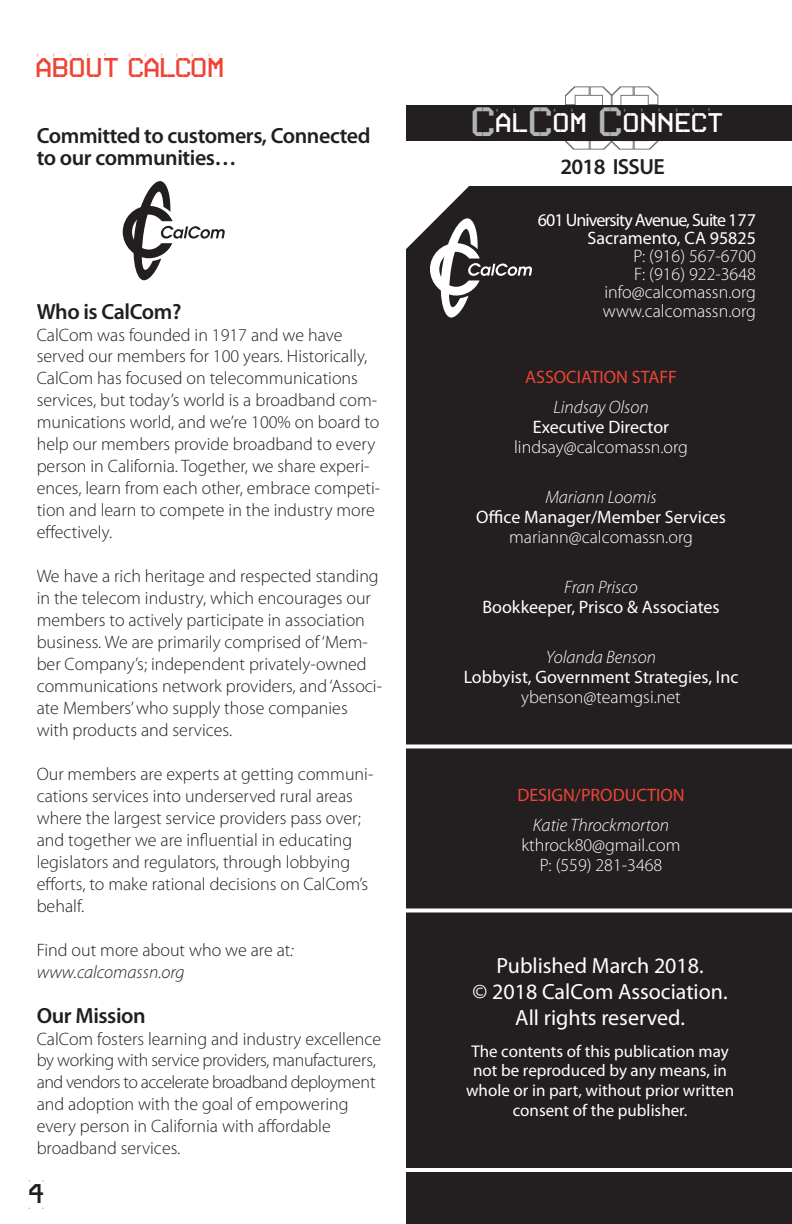
<style>
.page{position:relative;width:792px;height:1224px;background:#fff}
.page>*{position:absolute;margin:0;border:0;box-sizing:border-box;transform-origin:0 0}
.t1{font:28px "T SERIESA";letter-spacing:-.02em;color:#ef4435}
.t2{font:28px "T SERIESD";color:#231f20}
.t3{font:27.8px "T SERIESA";color:#fff}
.t4{font:600 22px/22px "Myriad Pro";letter-spacing:-.02em;color:#231f20}
.t5{font:22px/26px "Myriad Pro";color:#fff;text-align:center}
.t6{font:300 18px/22px "Myriad Pro";color:#231f20}
.t7{font:300 18px/18.4px "Myriad Pro";color:#fff;text-align:right}
.t8{font:18px "Myriad Pro";color:#fff}
.t9{font:italic 300 18px "Myriad Pro";color:#fff}
.t10{font:18px/18px "Myriad Pro";letter-spacing:-.05em;color:#fff;text-align:right}
.t11{font:18px "Myriad Pro";color:#ef4435}
.t12{font:17px/20px "Myriad Pro";color:#fff;text-align:center}
.s1{font-style:italic}
.s2{font-family:"T SERIESB";font-size:42.2px;color:#b1b4b6}
</style>
<div class="page">
<div style="left:406px;top:186px;width:386px;height:1038px;background:#231f20"></div>
<div style="left:406px;top:106px;width:386px;height:35px;background:#231f20"></div>
<svg style="left:565px;top:86px;width:93px;height:64px"></svg>
<svg style="left:406px;top:105px;width:126px;height:213px"></svg>
<hr style="left:0;top:1168px;width:792px;height:4px;background:#fff">
<svg style="left:406px;top:908px;width:386px;height:4px;fill:#fff"></svg>
<svg style="left:406px;top:744px;width:386px;height:4px;fill:#fff"></svg>
<svg style="left:123px;top:181px;width:102px;height:100px"></svg>
<h1 class="t1" style="left:37px;top:53px;width:191px">ABOUT CALCOM</h1>
<p class="t4" style="left:37px;top:124px;width:335px">Committed to customers, Connected to our communities…</p>
<p class="t4" style="left:37px;top:300px;width:146px">Who is CalCom?</p>
<p class="t6" style="left:37px;top:324px;width:345px">CalCom was founded in 1917 and we have served our members for 100 years. Historically, CalCom has focused on telecommunications services, but today’s world is a broadband com&shy;munications world, and we’re 100% on board to help our members provide broadband to every person in California. Together, we share experi&shy;ences, learn from each other, embrace competi&shy;tion and learn to compete in the industry more effectively.</p>
<p class="t6" style="left:37px;top:566px;width:347px">We have a rich heritage and respected standing in the telecom industry, which encourages our members to actively participate in association business. We are primarily comprised of ‘Mem&shy;ber Company’s; independent privately-owned communications network providers, and ‘Associ&shy;ate Members’ who supply those companies with products and services.</p>
<p class="t6" style="left:37px;top:764px;width:338px">Our members are experts at getting communi&shy;cations services into underserved rural areas where the largest service providers pass over; and together we are influential in educating legislators and regulators, through lobbying efforts, to make rational decisions on CalCom’s behalf.</p>
<p class="t6" style="left:37px;top:940px;width:259px">Find out more about who we are at<span class="s1">: www.calcomassn.org</span></p>
<p class="t4" style="left:37px;top:1004px;width:111px">Our Mission</p>
<p class="t6" style="left:37px;top:1028px;width:346px">CalCom fosters learning and industry excellence by working with service providers, manufacturers, and vendors to accelerate broadband deployment and adoption with the goal of empowering every person in California with affordable broadband services.</p>
<h1 class="t2" style="left:26px;top:1181px;width:22px">4</h1>
<h2 class="t3" style="left:473px;top:108px;width:254px"><span class="s2">C</span>AL<span class="s2">C</span>OM <span class="s2">C</span>ONNECT</h2>
<p class="t4" style="left:560px;top:156px;width:106px">2018 ISSUE</p>
<p class="t10" style="left:538px;top:211px;width:220px">601 University Avenue, Suite 177<br>Sacramento, CA 95825</p>
<p class="t7" style="left:603px;top:247px;width:155px">P: (916) 567-6700<br>F: (916) 922-3648 info@calcomassn.org www.calcomassn.org</p>
<p class="t11" style="left:525px;top:367px;width:153px">ASSOCIATION STAFF</p>
<p class="t9" style="left:553px;top:398px;width:97px">Lindsay Olson</p>
<p class="t8" style="left:533px;top:417px;width:138px">Executive Director</p>
<p class="t7" style="left:514px;top:438px;width:175px">lindsay@calcomassn.org</p>
<p class="t9" style="left:545px;top:488px;width:113px">Mariann Loomis</p>
<p class="t8" style="left:476px;top:507px;width:252px">Office Manager/Member Services</p>
<p class="t7" style="left:509px;top:528px;width:185px">mariann@calcomassn.org</p>
<p class="t9" style="left:564px;top:578px;width:75px">Fran Prisco</p>
<p class="t8" style="left:482px;top:597px;width:239px">Bookkeeper, Prisco &amp; Associates</p>
<p class="t9" style="left:546px;top:648px;width:112px">Yolanda Benson</p>
<p class="t8" style="left:464px;top:667px;width:276px">Lobbyist, Government Strategies, Inc</p>
<p class="t7" style="left:521px;top:688px;width:161px">ybenson@teamgsi.net</p>
<p class="t11" style="left:517px;top:785px;width:169px">DESIGN/PRODUCTION</p>
<p class="t9" style="left:533px;top:816px;width:138px">Katie Throckmorton</p>
<p class="t7" style="left:522px;top:835px;width:161px;line-height:20px;text-align:center">kthrock80@gmail.com<br>P: (559) 281-3468</p>
<p class="t5" style="left:473px;top:953px;width:257px">Published March 2018.<br>© 2018 CalCom Association.<br>All rights reserved.</p>
<p class="t12" style="left:466px;top:1041px;width:269px">The contents of this publication may not be reproduced by any means, in whole or in part, without prior written consent of the publisher.</p>
</div>
